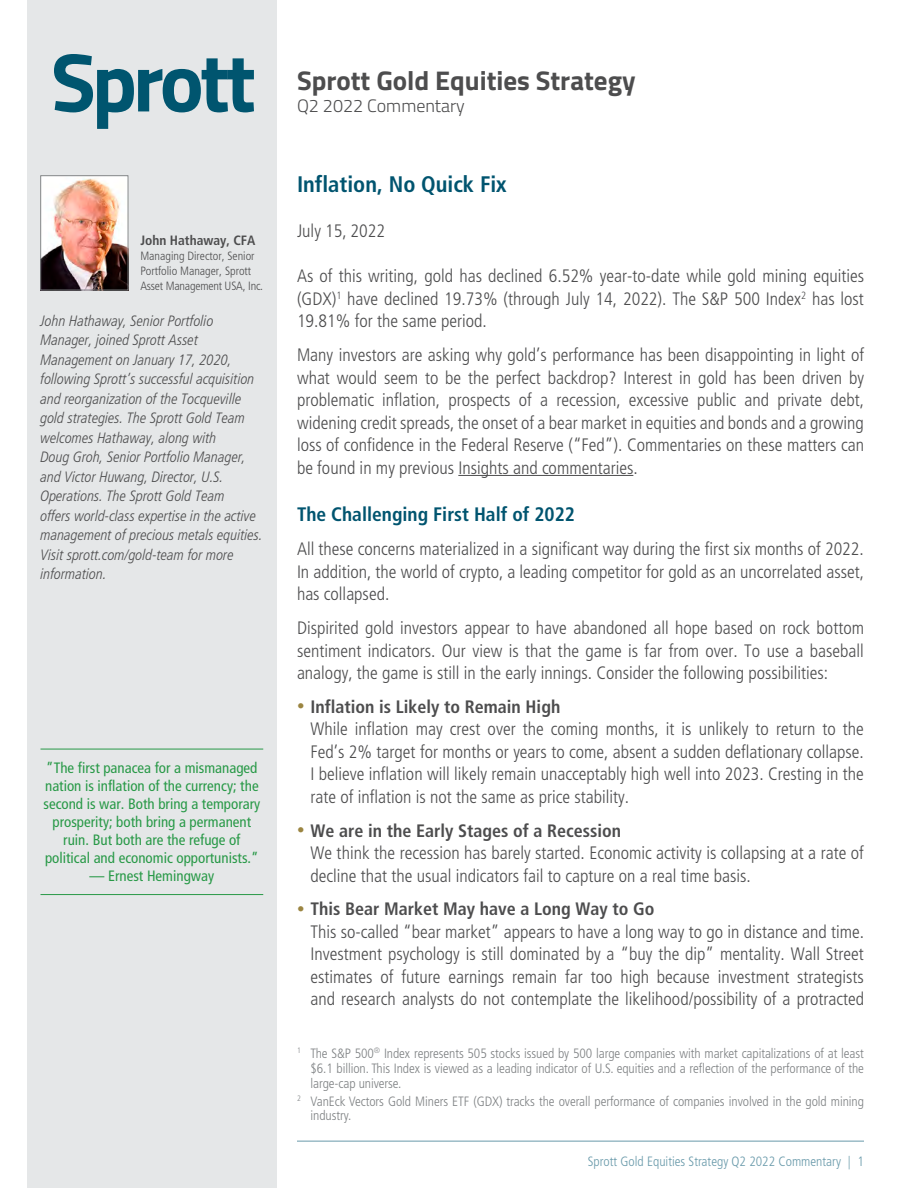
<style>
.page{position:relative;width:918px;height:1188px;background:#fff}
.page>*{position:absolute;margin:0;border:0;box-sizing:border-box;transform-origin:0 0}
.t1{font:700 27px "Titillium Web";color:#4d4d4e}
.t2{font:700 condensed 22.5px "Frutiger LT Std";color:#00546f}
.t3{font:700 condensed 19.5px "Frutiger LT Std";color:#00546f}
.t4{font:300 condensed 18px/22.5px "Frutiger LT Std";color:#4d4d4e;text-align:justify}
.t5{font:300 18px "Titillium Web";color:#4d4d4e}
.t6{font:italic 300 condensed 15px/19.5px "Frutiger LT Std";letter-spacing:-.005em;color:#4d4d4e}
.t7{font:condensed 15px/18px "Frutiger LT Std";color:#289947;text-align:center}
.t8{font:300 condensed 13.5px/15px "Frutiger LT Std";letter-spacing:-.005em;color:#7f8284;text-align:justify}
.t9{font:300 condensed 13.5px "Frutiger LT Std";color:#699aaa}
.t10{font:700 condensed 13.5px "Frutiger LT Std";color:#4d4d4e}
.t11{font:300 condensed 12px/15px "Frutiger LT Std";color:#4d4d4e}
.s1{font-weight:700;font-size:15px;color:#9b8541}
.s2{font-weight:700}
</style>
<div class="page">
<hr style="left:297px;top:1141px;width:567px;height:1px;background:#699aaa">
<div style="left:27px;top:0;width:250px;height:1188px;background:#e5e7e8"></div>
<hr style="left:458px;top:475px;width:175px;height:1px;background:#4d4d4e">
<svg style="left:54px;top:54px;width:200px;height:75px"></svg>
<img style="left:42px;top:178px;width:84px;height:110px">
<div style="left:40px;top:176px;width:88px;height:114px;border:1px solid #7f8284"></div>
<hr style="left:40px;top:749px;width:223px;height:1px;background:#289947">
<hr style="left:40px;top:894px;width:223px;height:1px;background:#289947">
<p class="t10" style="left:140px;top:233px;width:117px">John Hathaway, CFA</p>
<p class="t11" style="left:140px;top:249px;width:124px">Managing Director, Senior<br>Portfolio Manager, Sprott<br>Asset Management USA, Inc.</p>
<p class="t6" style="left:40px;top:311px;width:224px">John Hathaway, Senior Portfolio Manager, joined Sprott Asset Management on January 17, 2020, following Sprott’s successful acquisition and reorganization of the Tocqueville gold strategies. The Sprott Gold Team welcomes Hathaway, along with<br>Doug Groh, Senior Portfolio Manager, and Victor Huwang, Director, U.S.<br>Operations. The Sprott Gold Team<br>offers world-class expertise in the active management of precious metals equities.<br>Visit sprott.com/gold-team for more information.</p>
<p class="t7" style="left:43px;top:759px;width:218px">”The first panacea for a mismanaged nation is inflation of the currency; the second is war. Both bring a temporary prosperity; both bring a permanent ruin. But both are the refuge of political and economic opportunists.”</p>
<p class="t7" style="left:90px;top:867px;width:126px">— Ernest Hemingway</p>
<h1 class="t1" style="left:297px;top:60px;width:340px">Sprott Gold Equities Strategy</h1>
<p class="t5" style="left:297px;top:93px;width:169px">Q2 2022 Commentary</p>
<p class="t2" style="left:297px;top:171px;width:211px">Inflation, No Quick Fix</p>
<p class="t4" style="left:297px;top:220px;width:90px">July 15, 2022</p>
<p class="t4" style="left:297px;top:265px;width:569px">As of this writing, gold has declined 6.52% year-to-date while gold mining equities (GDX)<sup>1</sup> have declined 19.73% (through July 14, 2022). The S&amp;P 500 Index<sup>2</sup> has lost 19.81% for the same period.</p>
<p class="t4" style="left:297px;top:344px;width:569px">Many investors are asking why gold’s performance has been disappointing in light of what would seem to be the perfect backdrop? Interest in gold has been driven by problematic inflation, prospects of a recession, excessive public and private debt, widening credit spreads, the onset of a bear market in equities and bonds and a growing loss of confidence in the Federal Reserve (“Fed”). Commentaries on these matters can be found in my previous Insights and commentaries.</p>
<p class="t3" style="left:297px;top:503px;width:279px">The Challenging First Half of 2022</p>
<p class="t4" style="left:297px;top:538px;width:568px">All these concerns materialized in a significant way during the first six months of 2022.<br>In addition, the world of crypto, a leading competitor for gold as an uncorrelated asset, has collapsed.</p>
<p class="t4" style="left:297px;top:617px;width:569px">Dispirited gold investors appear to have abandoned all hope based on rock bottom sentiment indicators. Our view is that the game is far from over. To use a baseball analogy, the game is still in the early innings. Consider the following possibilities:</p>
<p class="t4" style="left:310px;top:696px;width:555px;text-align:left;text-indent:-13px"><span class="s1">•</span> <span class="s2">Inflation is Likely to Remain High<br></span>While inflation may crest over the coming months, it is unlikely to return to the Fed’s 2% target for months or years to come, absent a sudden deflationary collapse.<br>I believe inflation will likely remain unacceptably high well into 2023. Cresting in the rate of inflation is not the same as price stability.</p>
<p class="t4" style="left:310px;top:819px;width:555px;text-align:left;text-indent:-13px"><span class="s1">•</span> <span class="s2">We are in the Early Stages of a Recession<br></span>We think the recession has barely started. Economic activity is collapsing at a rate of decline that the usual indicators fail to capture on a real time basis.</p>
<p class="t4" style="left:310px;top:898px;width:555px;text-align:left;text-indent:-13px"><span class="s1">•</span> <span class="s2">This Bear Market May have a Long Way to Go<br></span>This so-called “bear market” appears to have a long way to go in distance and time.<br>Investment psychology is still dominated by a “buy the dip” mentality. Wall Street estimates of future earnings remain far too high because investment strategists and research analysts do not contemplate the likelihood/possibility of a protracted</p>
<p class="t8" style="left:311px;top:1046px;width:555px;text-indent:-14px"><sup>1</sup> The S&amp;P 500<sup>®</sup> Index represents 505 stocks issued by 500 large companies with market capitalizations of at least $6.1 billion. This Index is viewed as a leading indicator of U.S. equities and a reflection of the performance of the large-cap universe.</p>
<p class="t8" style="left:311px;top:1094px;width:555px;text-indent:-14px"><sup>2</sup> VanEck Vectors Gold Miners ETF (GDX) tracks the overall performance of companies involved in the gold mining industry.</p>
<p class="t9" style="left:588px;top:1154px;width:278px">Sprott Gold Equities Strategy Q2 2022 Commentary | 1</p>
</div>
